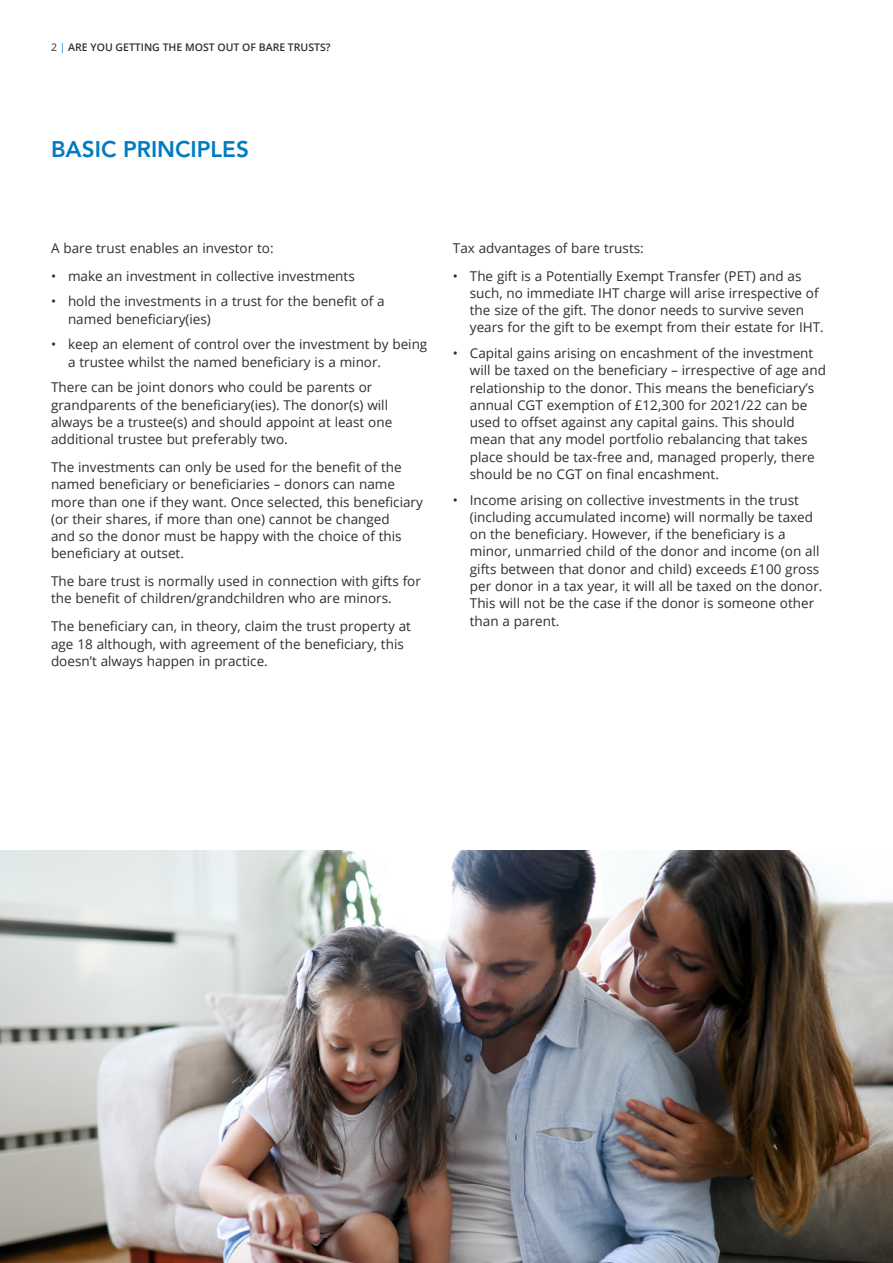
<style>
.page{position:relative;width:893px;height:1263px;background:#fff}
.page>*{position:absolute;margin:0;border:0;box-sizing:border-box;transform-origin:0 0}
.t1{font:800 22.5px "Avenir LT Std";color:#007bc2}
.t2{font:13.5px/17.2px "Open Sans";color:#2f2e2e}
.t3{font:600 10.5px "Open Sans";color:#2f2e2e}
.s1{font-weight:400}
.s2{font-weight:400;color:#007bc2}
</style>
<div class="page">
<img style="left:0;top:850px;width:893px;height:413px">
<p class="t3" style="left:51px;top:40px;width:281px"><span class="s1">2</span> <span class="s2">|</span> ARE YOU GETTING THE MOST OUT OF BARE TRUSTS?</p>
<h1 class="t1" style="left:51px;top:136px;width:199px">BASIC PRINCIPLES</h1>
<p class="t2" style="left:51px;top:239px;width:224px">A bare trust enables an investor to:</p>
<p class="t2" style="left:51px;top:267px;width:305px">• make an investment in collective investments</p>
<p class="t2" style="left:68px;top:292px;width:318px;text-indent:-17px">• hold the investments in a trust for the benefit of a named beneficiary(ies)</p>
<p class="t2" style="left:68px;top:335px;width:361px;text-indent:-17px">• keep an element of control over the investment by being a trustee whilst the named beneficiary is a minor.</p>
<p class="t2" style="left:51px;top:378px;width:343px">There can be joint donors who could be parents or grandparents of the beneficiary(ies). The donor(s) will always be a trustee(s) and should appoint at least one additional trustee but preferably two.</p>
<p class="t2" style="left:51px;top:458px;width:373px">The investments can only be used for the benefit of the named beneficiary or beneficiaries – donors can name more than one if they want. Once selected, this beneficiary (or their shares, if more than one) cannot be changed<br>and so the donor must be happy with the choice of this beneficiary at outset.</p>
<p class="t2" style="left:51px;top:572px;width:371px">The bare trust is normally used in connection with gifts for the benefit of children/grandchildren who are minors.</p>
<p class="t2" style="left:51px;top:617px;width:361px">The beneficiary can, in theory, claim the trust property at age 18 although, with agreement of the beneficiary, this doesn’t always happen in practice.</p>
<p class="t2" style="left:453px;top:239px;width:192px">Tax advantages of bare trusts:</p>
<p class="t2" style="left:470px;top:267px;width:355px;text-indent:-17px">• The gift is a Potentially Exempt Transfer (PET) and as such, no immediate IHT charge will arise irrespective of the size of the gift. The donor needs to survive seven years for the gift to be exempt from their estate for IHT.</p>
<p class="t2" style="left:470px;top:344px;width:358px;text-indent:-17px">• Capital gains arising on encashment of the investment will be taxed on the beneficiary – irrespective of age and relationship to the donor. This means the beneficiary’s annual CGT exemption of £12,300 for 2021/22 can be used to offset against any capital gains. This should mean that any model portfolio rebalancing that takes place should be tax-free and, managed properly, there should be no CGT on final encashment.</p>
<p class="t2" style="left:470px;top:491px;width:354px;text-indent:-17px">• Income arising on collective investments in the trust (including accumulated income) will normally be taxed on the beneficiary. However, if the beneficiary is a minor, unmarried child of the donor and income (on all gifts between that donor and child) exceeds £100 gross per donor in a tax year, it will all be taxed on the donor.<br>This will not be the case if the donor is someone other than a parent.</p>
</div>
